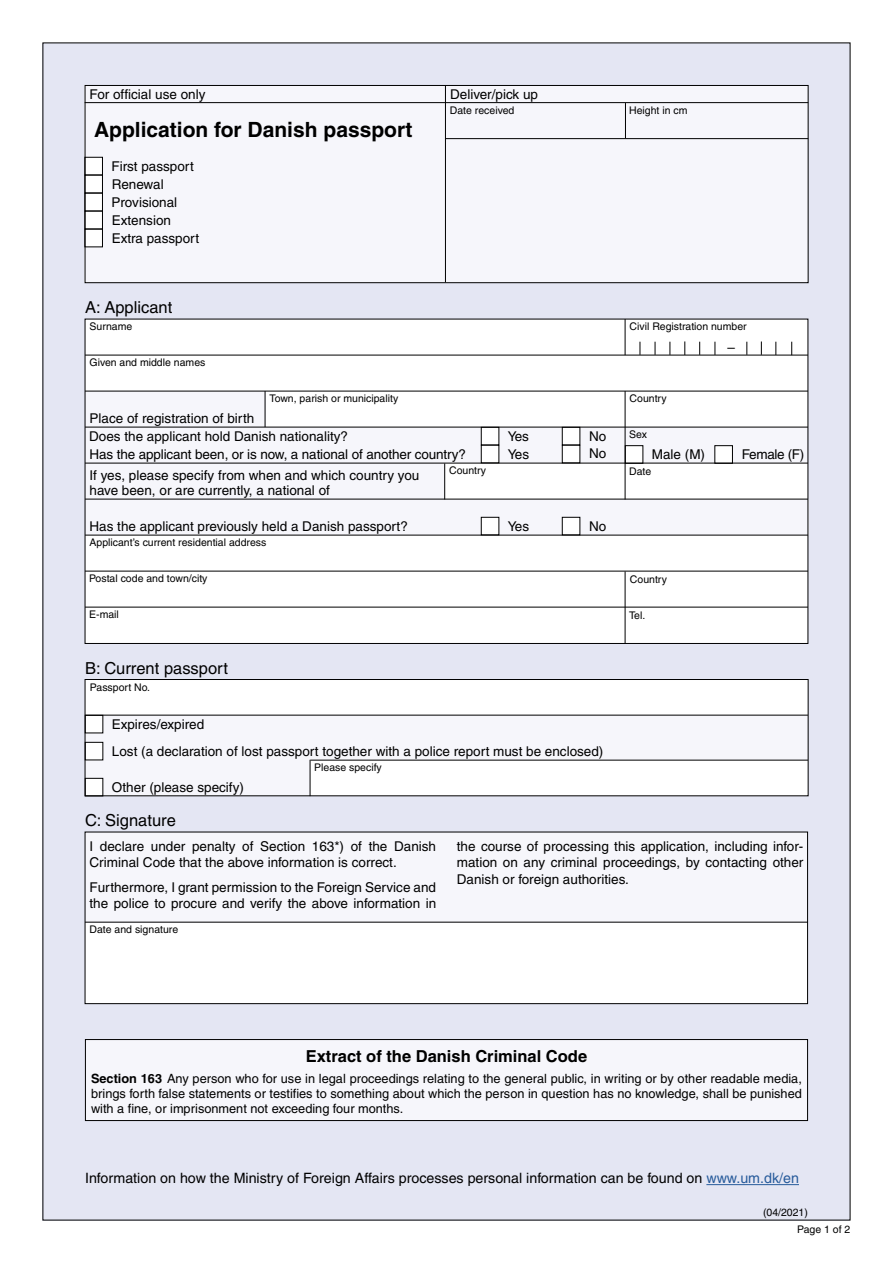
<style>
.page{position:relative;width:893px;height:1263px;background:#fff}
.page>*{position:absolute;margin:0;border:0;box-sizing:border-box;transform-origin:0 0}
.Blanketnavn{font:700 21px "Helvetica";color:#000}
.Overskrift{font:16.5px "Helvetica";color:#000}
.Overskrift_-_Fed{font:700 16.5px "Helvetica";color:#000}
.Erklæringstext{font:14.25px "Helvetica";color:#000}
.Erklæringstext-2{font:13.5px/16.2px "Helvetica";color:#000}
.Ledetekst_-_Foransti{font:13.5px/15px "Helvetica";color:#000}
.Afkrydsning{font:13.5px "Helvetica";color:#000}
.Erklæringstext-3{font:12.75px/15px "Helvetica";color:#000;text-align:justify}
.Ledetekst_-_Overstil{font:10.5px "Helvetica";color:#000}
.s1{font-weight:700}
.s2{color:#275b9b}
</style>
<div class="page">
<div style="left:0;top:0;width:893px;height:1263px;background:linear-gradient(to right,#f1f2f7,#f2f3f8)"></div>
<div style="left:481px;top:427px;width:18px;height:18px;background:#fff"></div>
<div style="left:481px;top:427px;width:18px;height:18px;border:1px solid #000"></div>
<div style="left:562px;top:427px;width:18px;height:18px;background:#fff"></div>
<div style="left:562px;top:427px;width:18px;height:18px;border:1px solid #000"></div>
<div style="left:481px;top:445px;width:18px;height:18px;background:#fff"></div>
<div style="left:481px;top:445px;width:18px;height:18px;border:1px solid #000"></div>
<div style="left:562px;top:445px;width:18px;height:18px;background:#fff"></div>
<div style="left:562px;top:445px;width:18px;height:18px;border:1px solid #000"></div>
<div style="left:481px;top:517px;width:18px;height:18px;background:#fff"></div>
<div style="left:481px;top:517px;width:18px;height:18px;border:1px solid #000"></div>
<div style="left:562px;top:517px;width:18px;height:18px;background:#fff"></div>
<div style="left:562px;top:517px;width:18px;height:18px;border:1px solid #000"></div>
<div style="left:625px;top:446px;width:18px;height:17px;background:#fff"></div>
<div style="left:625px;top:445px;width:18px;height:18px;border:1px solid #000"></div>
<div style="left:715px;top:446px;width:17px;height:17px;background:#fff"></div>
<div style="left:715px;top:445px;width:18px;height:18px;border:1px solid #000"></div>
<div style="left:85px;top:715px;width:18px;height:18px;background:#fff"></div>
<div style="left:85px;top:742px;width:18px;height:18px;background:#fff"></div>
<div style="left:85px;top:742px;width:18px;height:18px;border:1px solid #000"></div>
<div style="left:85px;top:778px;width:18px;height:18px;background:#fff"></div>
<div style="left:85px;top:778px;width:18px;height:18px;border:1px solid #000"></div>
<div style="left:85px;top:157px;width:17px;height:18px;background:#fff"></div>
<div style="left:85px;top:157px;width:18px;height:18px;border:1px solid #000"></div>
<div style="left:85px;top:175px;width:17px;height:18px;background:#fff"></div>
<div style="left:85px;top:175px;width:18px;height:18px;border:1px solid #000"></div>
<div style="left:85px;top:193px;width:17px;height:18px;background:#fff"></div>
<div style="left:85px;top:193px;width:18px;height:18px;border:1px solid #000"></div>
<div style="left:85px;top:211px;width:17px;height:18px;background:#fff"></div>
<div style="left:85px;top:211px;width:18px;height:18px;border:1px solid #000"></div>
<div style="left:85px;top:229px;width:17px;height:18px;background:#fff"></div>
<div style="left:85px;top:229px;width:18px;height:18px;border:1px solid #000"></div>
<hr style="left:706px;top:1184px;width:93px;height:1px;background:#275b9b">
<hr style="left:85px;top:355px;width:723px;height:1px;background:#000">
<hr style="left:85px;top:391px;width:723px;height:1px;background:#000">
<hr style="left:625px;top:319px;width:1px;height:36px;background:#000">
<hr style="left:265px;top:391px;width:1px;height:36px;background:#000">
<hr style="left:85px;top:427px;width:723px;height:1px;background:#000">
<hr style="left:85px;top:463px;width:723px;height:1px;background:#000">
<hr style="left:85px;top:922px;width:723px;height:1px;background:#000">
<hr style="left:625px;top:391px;width:1px;height:108px;background:#000">
<div style="left:85px;top:832px;width:723px;height:172px;border:1px solid #000"></div>
<hr style="left:85px;top:499px;width:723px;height:1px;background:#000">
<hr style="left:85px;top:535px;width:723px;height:1px;background:#000">
<hr style="left:85px;top:571px;width:723px;height:1px;background:#000">
<hr style="left:85px;top:607px;width:723px;height:1px;background:#000">
<hr style="left:625px;top:571px;width:1px;height:72px;background:#000">
<div style="left:85px;top:85px;width:723px;height:198px;border:1px solid #000"></div>
<hr style="left:85px;top:102px;width:723px;height:1px;background:#000">
<hr style="left:445px;top:138px;width:363px;height:1px;background:#000">
<hr style="left:625px;top:103px;width:1px;height:35px;background:#000">
<hr style="left:445px;top:86px;width:1px;height:196px;background:#000">
<hr style="left:444px;top:463px;width:1px;height:36px;background:#000">
<div style="left:85px;top:679px;width:723px;height:117px;border:1px solid #000"></div>
<hr style="left:310px;top:760px;width:498px;height:1px;background:#000">
<hr style="left:310px;top:760px;width:1px;height:36px;background:#000">
<hr style="left:85px;top:715px;width:723px;height:1px;background:#000">
<div style="left:85px;top:1039px;width:723px;height:82px;border:1px solid #000"></div>
<svg style="left:791px;top:342px;width:1px;height:13px"></svg>
<svg style="left:775px;top:342px;width:1px;height:13px"></svg>
<svg style="left:761px;top:341px;width:1px;height:14px"></svg>
<svg style="left:746px;top:342px;width:1px;height:13px"></svg>
<svg style="left:670px;top:342px;width:1px;height:13px"></svg>
<svg style="left:684px;top:341px;width:1px;height:14px"></svg>
<svg style="left:715px;top:342px;width:1px;height:13px"></svg>
<svg style="left:640px;top:342px;width:1px;height:13px"></svg>
<svg style="left:699px;top:342px;width:1px;height:13px"></svg>
<svg style="left:655px;top:342px;width:1px;height:13px"></svg>
<p class="Ledetekst_-_Foransti" style="left:90px;top:86px;width:117px">For official use only</p>
<h1 class="Blanketnavn" style="left:94px;top:117px;width:320px">Application for Danish passport</h1>
<p class="Afkrydsning" style="left:111px;top:158px;width:84px">First passport</p>
<p class="Afkrydsning" style="left:112px;top:176px;width:54px">Renewal</p>
<p class="Afkrydsning" style="left:111px;top:194px;width:67px">Provisional</p>
<p class="Afkrydsning" style="left:112px;top:212px;width:61px">Extension</p>
<p class="Afkrydsning" style="left:112px;top:230px;width:89px">Extra passport</p>
<h2 class="Overskrift" style="left:85px;top:298px;width:89px">A: Applicant</h2>
<p class="Ledetekst_-_Overstil" style="left:90px;top:321px;width:44px">Surname</p>
<p class="Ledetekst_-_Overstil" style="left:90px;top:357px;width:117px">Given and middle names</p>
<p class="Ledetekst_-_Foransti" style="left:90px;top:410px;width:166px">Place of registration of birth</p>
<p class="Ledetekst_-_Overstil" style="left:270px;top:393px;width:130px">Town, parish or municipality</p>
<p class="Ledetekst_-_Foransti" style="left:450px;top:86px;width:89px">Deliver/pick up</p>
<p class="Ledetekst_-_Overstil" style="left:450px;top:105px;width:66px">Date received</p>
<p class="Ledetekst_-_Foransti" style="left:89px;top:428px;width:260px">Does the applicant hold Danish nationality?</p>
<p class="Afkrydsning" style="left:508px;top:428px;width:23px">Yes</p>
<p class="Afkrydsning" style="left:589px;top:428px;width:19px">No</p>
<p class="Ledetekst_-_Foransti" style="left:90px;top:446px;width:378px">Has the applicant been, or is now, a national of another country?</p>
<p class="Afkrydsning" style="left:508px;top:446px;width:23px">Yes</p>
<p class="Afkrydsning" style="left:589px;top:446px;width:19px">No</p>
<p class="Ledetekst_-_Foransti" style="left:90px;top:467px;width:331px">If yes, please specify from when and which country you have been, or are currently, a national of</p>
<p class="Ledetekst_-_Overstil" style="left:449px;top:465px;width:39px">Country</p>
<p class="Ledetekst_-_Foransti" style="left:90px;top:518px;width:320px">Has the applicant previously held a Danish passport?</p>
<p class="Afkrydsning" style="left:508px;top:518px;width:23px">Yes</p>
<p class="Afkrydsning" style="left:589px;top:518px;width:19px">No</p>
<p class="Ledetekst_-_Overstil" style="left:629px;top:104px;width:60px">Height in cm</p>
<p class="Ledetekst_-_Overstil" style="left:630px;top:321px;width:119px">Civil Registration number</p>
<p class="Ledetekst_-_Overstil" style="left:630px;top:393px;width:39px">Country</p>
<p class="Ledetekst_-_Overstil" style="left:629px;top:428px;width:19px">Sex</p>
<p class="Erklæringstext-2" style="left:727px;top:339px;width:9px">–</p>
<p class="Afkrydsning" style="left:652px;top:446px;width:55px">Male (M)</p>
<p class="Afkrydsning" style="left:742px;top:446px;width:64px">Female (F)</p>
<p class="Ledetekst_-_Overstil" style="left:629px;top:465px;width:24px">Date</p>
<p class="Ledetekst_-_Overstil" style="left:90px;top:537px;width:178px">Applicant’s current residential address</p>
<p class="Ledetekst_-_Overstil" style="left:89px;top:573px;width:120px">Postal code and town/city</p>
<p class="Ledetekst_-_Overstil" style="left:630px;top:573px;width:39px">Country</p>
<p class="Ledetekst_-_Overstil" style="left:89px;top:609px;width:31px">E-mail</p>
<p class="Ledetekst_-_Overstil" style="left:629px;top:609px;width:18px">Tel.</p>
<h2 class="Overskrift" style="left:85px;top:658px;width:144px">B: Current passport</h2>
<p class="Ledetekst_-_Overstil" style="left:90px;top:681px;width:62px">Passport No.</p>
<p class="Afkrydsning" style="left:112px;top:716px;width:94px">Expires/expired</p>
<p class="Afkrydsning" style="left:112px;top:743px;width:493px">Lost (a declaration of lost passport together with a police report must be enclosed)</p>
<p class="Afkrydsning" style="left:112px;top:779px;width:134px">Other (please specify)</p>
<p class="Ledetekst_-_Overstil" style="left:314px;top:761px;width:69px">Please specify</p>
<h2 class="Overskrift" style="left:85px;top:811px;width:92px">C: Signature</h2>
<p class="Erklæringstext-2" style="left:90px;top:838px;width:348px">I declare under penalty of Section 163*) of the Danish<br>Criminal Code that the above information is correct.</p>
<p class="Erklæringstext-2" style="left:90px;top:879px;width:348px">Furthermore, I grant permission to the Foreign Service and the police to procure and verify the above information in</p>
<p class="Ledetekst_-_Overstil" style="left:90px;top:924px;width:90px">Date and signature</p>
<p class="Erklæringstext-2" style="left:457px;top:838px;width:348px;text-align:justify">the course of processing this application, including infor&shy;mation on any criminal proceedings, by contacting other Danish or foreign authorities.</p>
<h2 class="Overskrift_-_Fed" style="left:306px;top:1046px;width:283px">Extract of the Danish Criminal Code</h2>
<p class="Erklæringstext-3" style="left:91px;top:1071px;width:712px"><span class="s1">Section 163</span> Any person who for use in legal proceedings relating to the general public, in writing or by other readable media, brings forth false statements or testifies to something about which the person in question has no knowledge, shall be punished with a fine, or imprisonment not exceeding four months.</p>
<p class="Erklæringstext" style="left:85px;top:1170px;width:715px">Information on how the Ministry of Foreign Affairs processes personal information can be found on <span class="s2">www.um.dk/en</span></p>
<p class="Ledetekst_-_Overstil" style="left:763px;top:1206px;width:46px">(04/2021)</p>
<p class="Ledetekst_-_Overstil" style="left:797px;top:1223px;width:55px">Page 1 of 2</p>
</div>
